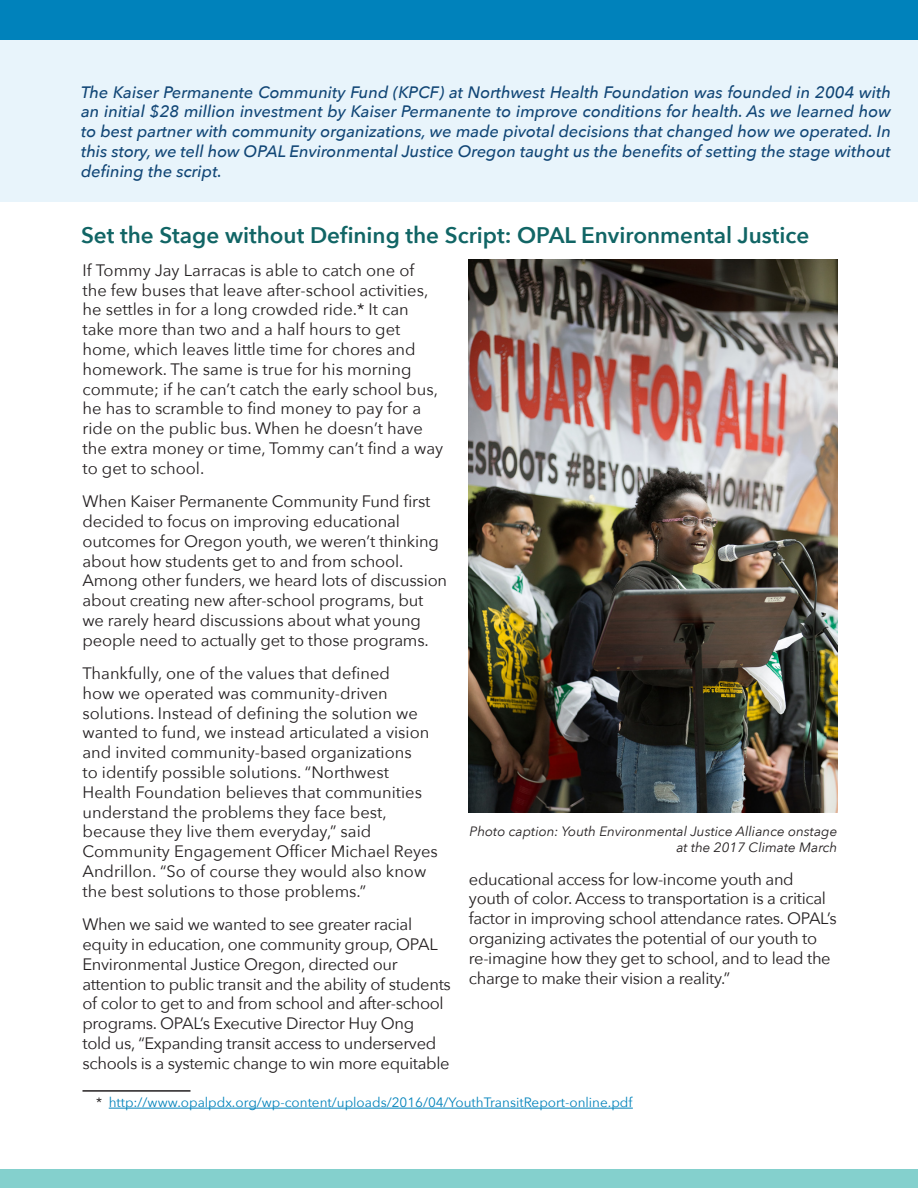
<style>
.page{position:relative;width:918px;height:1188px;background:#fff}
.page>*{position:absolute;margin:0;border:0;box-sizing:border-box;transform-origin:0 0}
.Story_Title{font:600 22.5px "Avenir Next";color:#116565}
.Story_body_text{font:16.5px/19.8px "Avenir Next";letter-spacing:-.01em;color:#231f20}
.Intro_Text_Stories{font:italic 500 16.5px/19.8px "Avenir Next";color:#114676;text-align:justify}
.Footnote_Style{font:13.5px "Avenir Next";color:#0082bb}
.Story_photo_caption{font:italic 13.5px/16.2px "Avenir Next";color:#231f20;text-align:right}
.s1{color:#231f20}
</style>
<div class="page">
<div style="left:0;top:40px;width:918px;height:162px;background:#e8f4fb"></div>
<hr style="left:82px;top:1090px;width:108px;height:2px;background:#231f20">
<hr style="left:109px;top:1108px;width:524px;height:1px;background:#0082bb">
<img style="left:468px;top:259px;width:369px;height:554px">
<div style="left:0;top:0;width:918px;height:40px;background:#0082bb"></div>
<div style="left:0;top:1169px;width:918px;height:19px;background:#84d0cd"></div>
<p class="Intro_Text_Stories" style="left:81px;top:81px;width:812px">The Kaiser Permanente Community Fund (KPCF) at Northwest Health Foundation was founded in 2004 with an initial $28 million investment by Kaiser Permanente to improve conditions for health. As we learned how to best partner with community organizations, we made pivotal decisions that changed how we operated. In this story, we tell how OPAL Environmental Justice Oregon taught us the benefits of setting the stage without defining the script.</p>
<p class="Story_Title" style="left:81px;top:216px;width:730px">Set the Stage without Defining the Script: OPAL Environmental Justice</p>
<p class="Story_body_text" style="left:82px;top:259px;width:362px">If Tommy Jay Larracas is able to catch one of<br>the few buses that leave after-school activities, he settles in for a long crowded ride.* It can take more than two and a half hours to get home, which leaves little time for chores and homework. The same is true for his morning commute; if he can’t catch the early school bus, he has to scramble to find money to pay for a ride on the public bus. When he doesn’t have the extra money or time, Tommy can’t find a way to get to school.</p>
<p class="Story_body_text" style="left:82px;top:491px;width:366px">When Kaiser Permanente Community Fund first decided to focus on improving educational outcomes for Oregon youth, we weren’t thinking about how students get to and from school.<br>Among other funders, we heard lots of discussion about creating new after-school programs, but we rarely heard discussions about what young people need to actually get to those programs.</p>
<p class="Story_body_text" style="left:82px;top:663px;width:357px">Thankfully, one of the values that defined<br>how we operated was community-driven solutions. Instead of defining the solution we wanted to fund, we instead articulated a vision and invited community-based organizations<br>to identify possible solutions. “Northwest Health Foundation believes that communities understand the problems they face best, because they live them everyday,” said Community Engagement Officer Michael Reyes Andrillon. “So of course they would also know the best solutions to those problems.”</p>
<p class="Story_body_text" style="left:82px;top:914px;width:370px">When we said we wanted to see greater racial equity in education, one community group, OPAL Environmental Justice Oregon, directed our attention to public transit and the ability of students of color to get to and from school and after-school programs. OPAL’s Executive Director Huy Ong<br>told us, “Expanding transit access to underserved schools is a systemic change to win more equitable</p>
<p class="Footnote_Style" style="left:96px;top:1091px;width:538px"><span class="s1">*</span> http://www.opalpdx.org/wp-content/uploads/2016/04/YouthTransitReport-online.pdf</p>
<p class="Story_photo_caption" style="left:470px;top:822px;width:369px">Photo caption: Youth Environmental Justice Alliance onstage at the 2017 Climate March</p>
<p class="Story_body_text" style="left:469px;top:868px;width:370px">educational access for low-income youth and youth of color. Access to transportation is a critical factor in improving school attendance rates. OPAL’s organizing activates the potential of our youth to re-imagine how they get to school, and to lead the charge to make their vision a reality.”</p>
</div>
